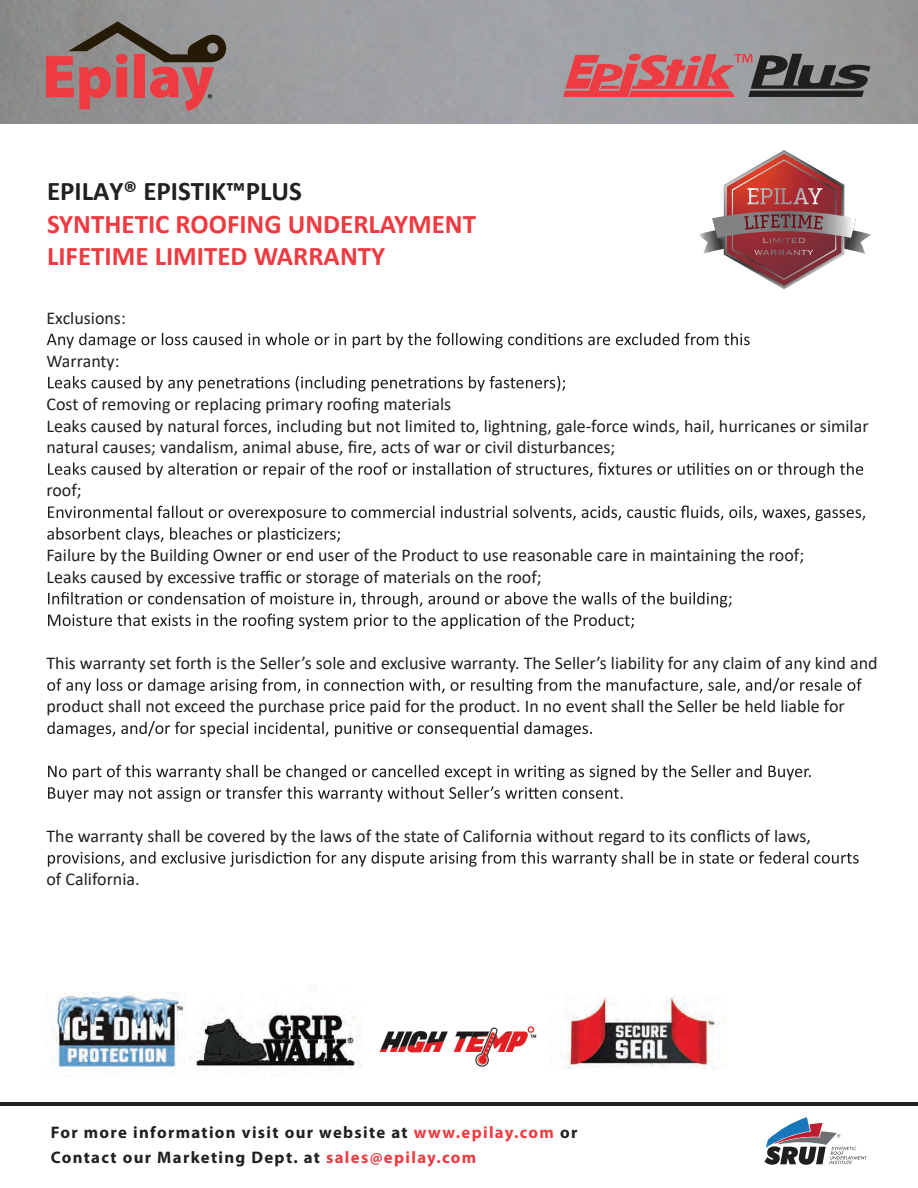
<style>
.page{position:relative;width:918px;height:1188px;background:#fff}
.page>*{position:absolute;margin:0;border:0;box-sizing:border-box;transform-origin:0 0}
.t1{font:700 27px/32.4px "Calibri";color:#ee3a41}
.t2{font:700 27px "Calibri";color:#231f20}
.t3{font:18px/21.6px "Calibri";color:#231f20}
.t4{font:700 16.8px/24.5px "Myriad Pro";letter-spacing:.08em;color:#231f20}
.s1{color:#ee3a41}
</style>
<div class="page">
<hr style="left:1px;top:1103px;width:917px;height:3px;background:#211e1e">
<svg style="left:47px;top:333px;width:703px;height:15px"></svg>
<svg style="left:48px;top:376px;width:517px;height:16px"></svg>
<svg style="left:48px;top:462px;width:815px;height:16px"></svg>
<svg style="left:48px;top:506px;width:817px;height:15px"></svg>
<svg style="left:47px;top:527px;width:293px;height:16px"></svg>
<svg style="left:48px;top:592px;width:683px;height:16px"></svg>
<svg style="left:48px;top:614px;width:586px;height:15px"></svg>
<svg style="left:47px;top:678px;width:815px;height:16px"></svg>
<svg style="left:47px;top:721px;width:545px;height:16px"></svg>
<svg style="left:48px;top:765px;width:763px;height:15px"></svg>
<svg style="left:48px;top:786px;width:575px;height:16px"></svg>
<svg style="left:48px;top:851px;width:811px;height:16px"></svg>
<img style="left:55px;top:993px;width:131px;height:80px">
<img style="left:190px;top:1010px;width:171px;height:67px">
<img style="left:379px;top:1026px;width:158px;height:41px">
<img style="left:562px;top:996px;width:157px;height:73px">
<svg style="left:563px;top:53px;width:307px;height:44px;background:#9e6165"></svg>
<svg style="left:46px;top:21px;width:181px;height:90px;background:#9c6e6e"></svg>
<svg style="left:699px;top:150px;width:173px;height:139px"></svg>
<hr style="left:757px;top:246px;width:53px;height:1px;background:#8b2c35">
<svg style="left:764px;top:1117px;width:103px;height:48px"></svg>
<h1 class="t2" style="left:47px;top:172px;width:256px">EPILAY® EPISTIK™PLUS</h1>
<h1 class="t1" style="left:47px;top:207px;width:431px">SYNTHETIC ROOFING UNDERLAYMENT<br>LIFETIME LIMITED WARRANTY</h1>
<p class="t3" style="left:47px;top:306px;width:81px">Exclusions:</p>
<p class="t3" style="left:47px;top:349px;width:75px">Warranty:</p>
<p class="t3" style="left:47px;top:393px;width:824px">Cost of removing or replacing primary roofing materials<br>Leaks caused by natural forces, including but not limited to, lightning, gale-force winds, hail, hurricanes or similar natural causes; vandalism, animal abuse, fire, acts of war or civil disturbances;</p>
<p class="t3" style="left:47px;top:479px;width:37px">roof;</p>
<p class="t3" style="left:47px;top:544px;width:759px">Failure by the Building Owner or end user of the Product to use reasonable care in maintaining the roof;<br>Leaks caused by excessive traffic or storage of materials on the roof;</p>
<p class="t3" style="left:47px;top:652px;width:833px">This warranty set forth is the Seller’s sole and exclusive warranty. The Seller’s liability for any claim of any kind and</p>
<p class="t3" style="left:47px;top:695px;width:800px">product shall not exceed the purchase price paid for the product. In no event shall the Seller be held liable for</p>
<p class="t3" style="left:47px;top:825px;width:766px">The warranty shall be covered by the laws of the state of California without regard to its conflicts of laws,</p>
<p class="t3" style="left:47px;top:868px;width:95px">of California.</p>
<p class="t4" style="left:51px;top:1120px;width:528px">For more information visit our website at <span class="s1">www.epilay.com</span> or<br>Contact our Marketing Dept. at <span class="s1">sales@epilay.com</span></p>
</div>
